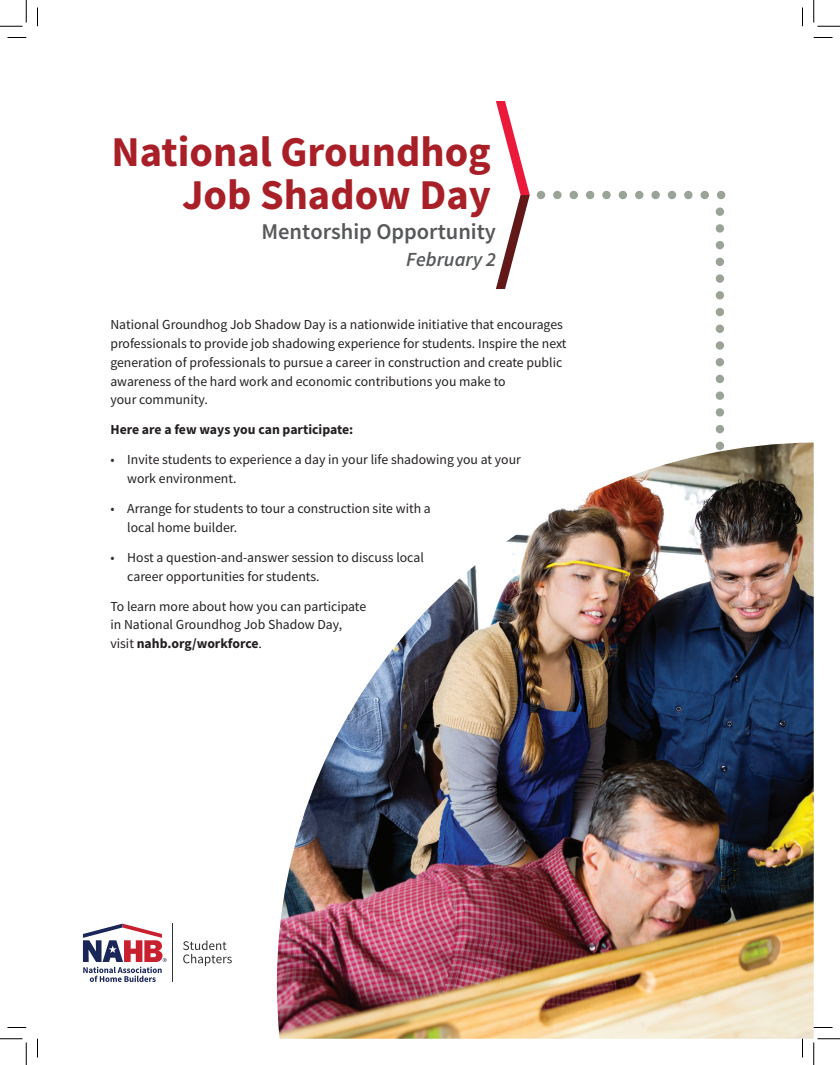
<style>
.page{position:relative;width:840px;height:1065px;background:#fff}
.page>*{position:absolute;margin:0;border:0;box-sizing:border-box;transform-origin:0 0}
.t1{font:700 42.5px/43.8px "Source Sans Pro";color:#a91f27;text-align:right}
.t2{font:600 22.5px "Source Sans Pro";color:#57585a}
.t3{font:italic 600 20px "Source Sans Pro";color:#57585a}
.t4{font:13.75px/18.8px "Source Sans Pro";color:#231f20}
.t5{font:700 13.75px "Source Sans Pro";color:#231f20}
.s1{color:#323332}
.s2{font-weight:700}
</style>
<div class="page">
<svg style="left:541px;top:191px;width:185px;height:8px"></svg>
<svg style="left:716px;top:212px;width:8px;height:231px"></svg>
<svg style="left:496px;top:101px;width:34px;height:188px"></svg>
<img style="left:277px;top:443px;width:537px;height:596px">
<svg style="left:83px;top:924px;width:84px;height:58px"></svg>
<hr style="left:173px;top:924px;width:1px;height:58px;background:#313232">
<svg style="left:183px;top:941px;width:49px;height:25px"></svg>
<svg style="left:8px;top:37px;width:18px;height:1px"></svg>
<svg style="left:814px;top:37px;width:18px;height:1px"></svg>
<svg style="left:8px;top:1027px;width:18px;height:1px"></svg>
<svg style="left:814px;top:1027px;width:18px;height:1px"></svg>
<svg style="left:37px;top:8px;width:1px;height:18px"></svg>
<svg style="left:37px;top:1039px;width:1px;height:19px"></svg>
<svg style="left:802px;top:8px;width:1px;height:18px"></svg>
<svg style="left:802px;top:1039px;width:1px;height:19px"></svg>
<svg style="left:0;top:0;width:27px;height:27px"></svg>
<svg style="left:0;top:1039px;width:27px;height:26px"></svg>
<svg style="left:814px;top:0;width:26px;height:27px"></svg>
<svg style="left:814px;top:1039px;width:26px;height:26px"></svg>
<h1 class="t1" style="left:112px;top:129px;width:381px">National Groundhog<br>Job Shadow Day</h1>
<h2 class="t2" style="left:261px;top:216px;width:236px">Mentorship Opportunity</h2>
<h3 class="t3" style="left:406px;top:246px;width:91px">February 2</h3>
<p class="t4" style="left:110px;top:315px;width:458px">National Groundhog Job Shadow Day is a nationwide initiative that encourages professionals to provide job shadowing experience for students. Inspire the next generation of professionals to pursue a career in construction and create public awareness of the hard work and economic contributions you make to<br>your community.</p>
<p class="t5" style="left:110px;top:421px;width:244px">Here are a few ways you can participate:</p>
<p class="t4" style="left:127px;top:450px;width:395px;text-indent:-17px"><span class="s1">•</span> Invite students to experience a day in your life shadowing you at your work environment.</p>
<p class="t4" style="left:127px;top:499px;width:305px;text-indent:-17px"><span class="s1">•</span> Arrange for students to tour a construction site with a local home builder.</p>
<p class="t4" style="left:127px;top:548px;width:298px;text-indent:-17px"><span class="s1">•</span> Host a question-and-answer session to discuss local career opportunities for students.</p>
<p class="t4" style="left:110px;top:597px;width:257px">To learn more about how you can participate in National Groundhog Job Shadow Day, visit <span class="s2">nahb.org/workforce</span>.</p>
</div>
